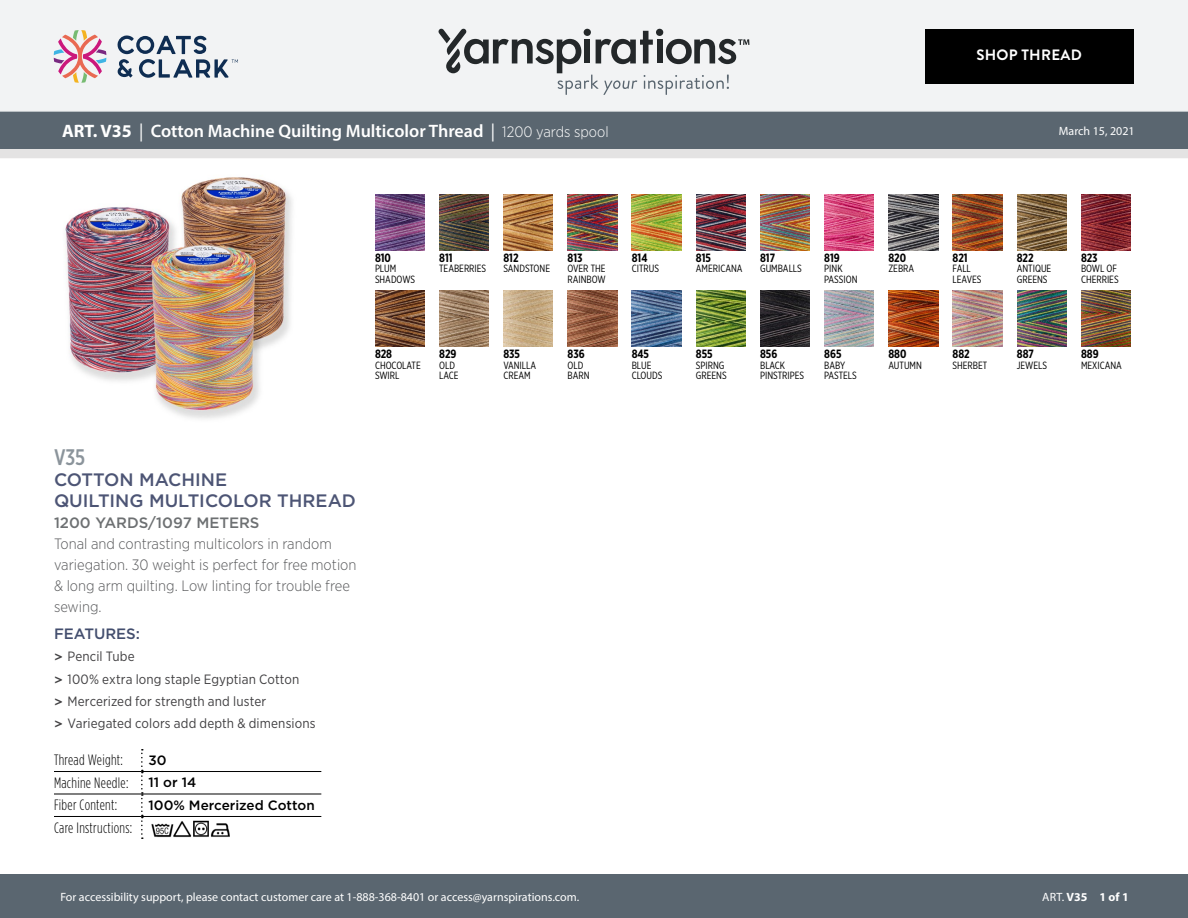
<style>
.page{position:relative;width:1188px;height:918px;background:#fff}
.page>*{position:absolute;margin:0;border:0;box-sizing:border-box;transform-origin:0 0}
.Number{font:500 22.5px "Gotham X Narrow";color:#8b949b}
.Art_Headline_Bar{font:600 18px "Myriad Pro";color:#fff}
.Name{font:500 18px/21px "Gotham";color:#4d5575}
.Romance{font:300 15px/21px "Gotham Narrow";color:#58595b}
.Table___Left{font:300 15px "Gotham Condensed";letter-spacing:.02em;color:#000}
.Yards{font:500 15px "Gotham";color:#6d7072}
.t1{font:700 15px "Brandon Grotesque";letter-spacing:.02em;color:#fff}
.FEATURES{font:500 15px "Gotham";color:#434e6e}
.t2{font:13.5px "Gotham Narrow";letter-spacing:.01em;color:#414042}
.Table{font:500 13.5px "Gotham";color:#000}
.Table___Right{font:500 13.5px "Gotham";color:#000}
.Access{font:12px "Myriad Pro";color:#fff}
.Text_For_Swatch{font:700 12px "Gotham X Narrow";color:#000}
.ART_and_page{font:700 12px "Myriad Pro";color:#fff}
.Text_For_Swatch-2{font:10.5px "Gotham X Narrow";color:#000}
.s1{font-weight:700}
.s2{font-weight:400}
.s3{font-family:"Gotham Narrow";font-weight:300;font-size:15px}
.s4{font-family:"Avenir Next Condensed";font-weight:600}
</style>
<div class="page">
<div style="left:0;top:875px;width:1188px;height:43px;background:#5a6670"></div>
<div style="left:0;top:149px;width:1188px;height:9px;background:#e4e3e3"></div>
<div style="left:0;top:111px;width:1188px;height:38px;background:#5a6670"></div>
<div style="left:0;top:0;width:1188px;height:112px;background:#f2f3f4"></div>
<svg style="left:438px;top:29px;width:311px;height:66px"></svg>
<div style="left:925px;top:29px;width:209px;height:55px;background:#000"></div>
<svg style="left:54px;top:30px;width:52px;height:53px"></svg>
<svg style="left:117px;top:35px;width:121px;height:43px"></svg>
<img style="left:65px;top:177px;width:227px;height:242px">
<svg style="left:141px;top:749px;width:2px;height:90px"></svg>
<hr style="left:54px;top:771px;width:88px;height:1px;background:#000">
<hr style="left:142px;top:771px;width:179px;height:1px;background:#000">
<hr style="left:54px;top:794px;width:88px;height:1px;background:#000">
<hr style="left:142px;top:794px;width:179px;height:1px;background:#000">
<hr style="left:54px;top:816px;width:88px;height:1px;background:#000">
<hr style="left:142px;top:816px;width:179px;height:1px;background:#000">
<img style="left:151px;top:820px;width:79px;height:18px">
<img style="left:375px;top:194px;width:50px;height:56px">
<img style="left:439px;top:194px;width:50px;height:56px">
<img style="left:504px;top:194px;width:49px;height:56px">
<img style="left:568px;top:194px;width:49px;height:56px">
<img style="left:632px;top:194px;width:49px;height:56px">
<img style="left:696px;top:194px;width:50px;height:56px">
<img style="left:760px;top:194px;width:50px;height:56px">
<img style="left:824px;top:194px;width:50px;height:56px">
<img style="left:889px;top:194px;width:49px;height:56px">
<img style="left:953px;top:194px;width:49px;height:56px">
<img style="left:1017px;top:194px;width:49px;height:56px">
<img style="left:1081px;top:194px;width:50px;height:56px">
<img style="left:375px;top:291px;width:50px;height:56px">
<img style="left:439px;top:291px;width:50px;height:56px">
<img style="left:504px;top:291px;width:49px;height:56px">
<img style="left:568px;top:291px;width:49px;height:56px">
<img style="left:632px;top:291px;width:49px;height:56px">
<img style="left:696px;top:291px;width:50px;height:56px">
<img style="left:760px;top:291px;width:50px;height:56px">
<img style="left:824px;top:291px;width:50px;height:56px">
<img style="left:889px;top:291px;width:49px;height:56px">
<img style="left:953px;top:291px;width:49px;height:56px">
<img style="left:1017px;top:291px;width:49px;height:56px">
<img style="left:1081px;top:291px;width:50px;height:56px">
<p class="Art_Headline_Bar" style="left:62px;top:120px;width:548px"><span class="s1">ART. V35</span> <span class="s2">|</span> Cotton Machine Quilting Multicolor Thread <span class="s2">|</span> <span class="s3">1200 yards spool</span></p>
<p class="t1" style="left:976px;top:45px;width:107px">SHOP THREAD</p>
<p class="Access" style="left:1059px;top:124px;width:77px">March 15, 2021</p>
<p class="Text_For_Swatch" style="left:375px;top:250px;width:18px">810</p>
<p class="Text_For_Swatch-2" style="left:375px;top:262px;width:23px">PLUM</p>
<p class="Text_For_Swatch-2" style="left:375px;top:273px;width:42px">SHADOWS</p>
<p class="Text_For_Swatch" style="left:439px;top:250px;width:15px">811</p>
<p class="Text_For_Swatch-2" style="left:439px;top:262px;width:49px">TEABERRIES</p>
<p class="Text_For_Swatch" style="left:503px;top:250px;width:17px">812</p>
<p class="Text_For_Swatch-2" style="left:503px;top:262px;width:48px">SANDSTONE</p>
<p class="Text_For_Swatch" style="left:568px;top:250px;width:17px">813</p>
<p class="Text_For_Swatch-2" style="left:568px;top:262px;width:39px">OVER THE</p>
<p class="Text_For_Swatch-2" style="left:568px;top:273px;width:40px">RAINBOW</p>
<p class="Text_For_Swatch" style="left:632px;top:250px;width:17px">814</p>
<p class="Text_For_Swatch-2" style="left:632px;top:262px;width:29px">CITRUS</p>
<p class="Text_For_Swatch" style="left:375px;top:346px;width:19px">828</p>
<p class="Text_For_Swatch-2" style="left:375px;top:359px;width:47px">CHOCOLATE</p>
<p class="Text_For_Swatch-2" style="left:375px;top:369px;width:26px">SWIRL</p>
<p class="Text_For_Swatch" style="left:439px;top:346px;width:19px">829</p>
<p class="Text_For_Swatch-2" style="left:439px;top:359px;width:17px">OLD</p>
<p class="Text_For_Swatch-2" style="left:439px;top:369px;width:21px">LACE</p>
<p class="Text_For_Swatch" style="left:503px;top:346px;width:18px">835</p>
<p class="Text_For_Swatch-2" style="left:503px;top:359px;width:34px">VANILLA</p>
<p class="Text_For_Swatch-2" style="left:503px;top:369px;width:29px">CREAM</p>
<p class="Text_For_Swatch" style="left:568px;top:346px;width:19px">836</p>
<p class="Text_For_Swatch-2" style="left:568px;top:359px;width:17px">OLD</p>
<p class="Text_For_Swatch-2" style="left:568px;top:369px;width:23px">BARN</p>
<p class="Text_For_Swatch" style="left:632px;top:346px;width:19px">845</p>
<p class="Text_For_Swatch-2" style="left:632px;top:359px;width:21px">BLUE</p>
<p class="Text_For_Swatch-2" style="left:632px;top:369px;width:32px">CLOUDS</p>
<p class="Number" style="left:54px;top:444px;width:33px">V35</p>
<p class="Name" style="left:54px;top:469px;width:303px">COTTON MACHINE<br>QUILTING MULTICOLOR THREAD</p>
<p class="Yards" style="left:54px;top:513px;width:207px">1200 YARDS/1097 METERS</p>
<p class="Romance" style="left:54px;top:533px;width:304px">Tonal and contrasting multicolors in random variegation. 30 weight is perfect for free motion &amp; long arm quilting. Low linting for trouble free sewing.</p>
<p class="FEATURES" style="left:54px;top:624px;width:88px">FEATURES:</p>
<p class="t2" style="left:54px;top:648px;width:82px"><span class="s4">&gt;</span> Pencil Tube</p>
<p class="t2" style="left:54px;top:671px;width:247px"><span class="s4">&gt;</span> 100% extra long staple Egyptian Cotton</p>
<p class="t2" style="left:54px;top:693px;width:214px"><span class="s4">&gt;</span> Mercerized for strength and luster</p>
<p class="t2" style="left:54px;top:715px;width:263px"><span class="s4">&gt;</span> Variegated colors add depth &amp; dimensions</p>
<p class="Table___Left" style="left:54px;top:752px;width:70px">Thread Weight:</p>
<p class="Table___Right" style="left:149px;top:751px;width:20px">30</p>
<p class="Table___Left" style="left:54px;top:774px;width:76px">Machine Needle:</p>
<p class="Table___Right" style="left:149px;top:774px;width:49px">11 or 14</p>
<p class="Table___Left" style="left:54px;top:797px;width:65px">Fiber Content:</p>
<p class="Table" style="left:149px;top:796px;width:168px">100% Mercerized Cotton</p>
<p class="Table___Left" style="left:54px;top:819px;width:80px">Care Instructions:</p>
<p class="Text_For_Swatch" style="left:696px;top:250px;width:17px">815</p>
<p class="Text_For_Swatch-2" style="left:696px;top:262px;width:48px">AMERICANA</p>
<p class="Text_For_Swatch" style="left:760px;top:250px;width:17px">817</p>
<p class="Text_For_Swatch-2" style="left:760px;top:262px;width:43px">GUMBALLS</p>
<p class="Text_For_Swatch" style="left:824px;top:250px;width:17px">819</p>
<p class="Text_For_Swatch-2" style="left:824px;top:262px;width:20px">PINK</p>
<p class="Text_For_Swatch-2" style="left:824px;top:273px;width:35px">PASSION</p>
<p class="Text_For_Swatch" style="left:696px;top:346px;width:18px">855</p>
<p class="Text_For_Swatch-2" style="left:696px;top:359px;width:30px">SPIRNG</p>
<p class="Text_For_Swatch-2" style="left:696px;top:369px;width:32px">GREENS</p>
<p class="Text_For_Swatch" style="left:760px;top:346px;width:19px">856</p>
<p class="Text_For_Swatch-2" style="left:760px;top:359px;width:27px">BLACK</p>
<p class="Text_For_Swatch-2" style="left:760px;top:369px;width:45px">PINSTRIPES</p>
<p class="Text_For_Swatch" style="left:824px;top:346px;width:19px">865</p>
<p class="Text_For_Swatch-2" style="left:824px;top:359px;width:23px">BABY</p>
<p class="Text_For_Swatch-2" style="left:824px;top:369px;width:34px">PASTELS</p>
<p class="Text_For_Swatch" style="left:888px;top:250px;width:19px">820</p>
<p class="Text_For_Swatch-2" style="left:888px;top:262px;width:27px">ZEBRA</p>
<p class="Text_For_Swatch" style="left:888px;top:346px;width:20px">880</p>
<p class="Text_For_Swatch-2" style="left:888px;top:359px;width:35px">AUTUMN</p>
<p class="Text_For_Swatch" style="left:953px;top:250px;width:17px">821</p>
<p class="Text_For_Swatch-2" style="left:953px;top:262px;width:20px">FALL</p>
<p class="Text_For_Swatch-2" style="left:953px;top:273px;width:30px">LEAVES</p>
<p class="Text_For_Swatch" style="left:953px;top:346px;width:19px">882</p>
<p class="Text_For_Swatch-2" style="left:953px;top:359px;width:36px">SHERBET</p>
<p class="Text_For_Swatch" style="left:1017px;top:250px;width:18px">822</p>
<p class="Text_For_Swatch-2" style="left:1017px;top:262px;width:36px">ANTIQUE</p>
<p class="Text_For_Swatch-2" style="left:1017px;top:273px;width:32px">GREENS</p>
<p class="Text_For_Swatch" style="left:1017px;top:346px;width:19px">887</p>
<p class="Text_For_Swatch-2" style="left:1017px;top:359px;width:32px">JEWELS</p>
<p class="Text_For_Swatch" style="left:1081px;top:250px;width:18px">823</p>
<p class="Text_For_Swatch-2" style="left:1081px;top:262px;width:37px">BOWL OF</p>
<p class="Text_For_Swatch-2" style="left:1081px;top:273px;width:39px">CHERRIES</p>
<p class="Text_For_Swatch" style="left:1081px;top:346px;width:19px">889</p>
<p class="Text_For_Swatch-2" style="left:1081px;top:359px;width:42px">MEXICANA</p>
<p class="Access" style="left:60px;top:889px;width:520px">For accessibility support, please contact customer care at 1-888-368-8401 or access@yarnspirations.com.</p>
<p class="ART_and_page" style="left:1042px;top:889px;width:88px"><span class="s2">ART.</span> V35 1 of 1</p>
</div>
